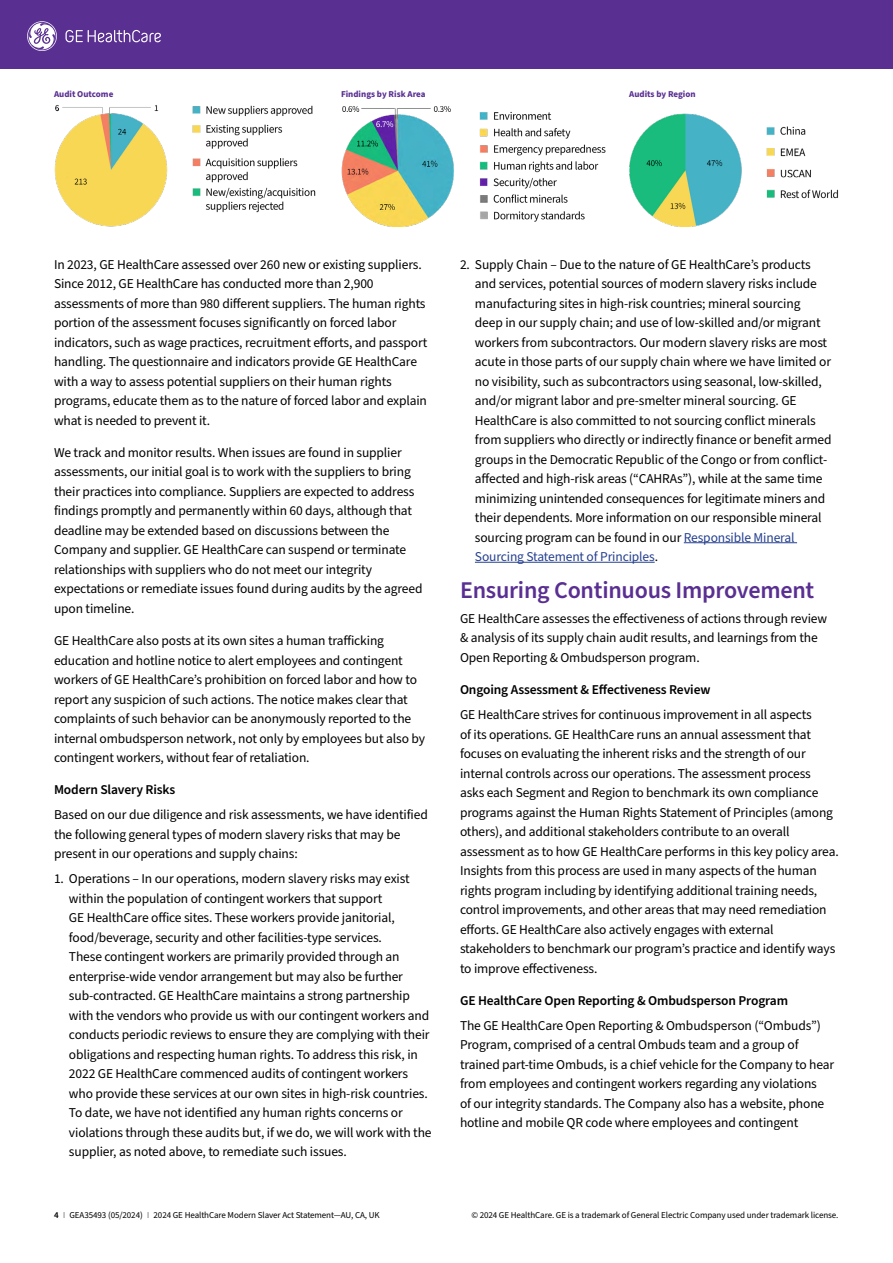
<style>
.page{position:relative;width:893px;height:1263px;background:#fff}
.page>*{position:absolute;margin:0;border:0;box-sizing:border-box;transform-origin:0 0}
.t1{font:600 24px "Source Sans Pro";letter-spacing:-.01em;color:#5a2f92}
.t2{font:13.5px/19.5px "Source Sans Pro";letter-spacing:-.01em;color:#000}
.t3{font:600 13.5px "Source Sans Pro";letter-spacing:-.01em;color:#000}
.t4{font:9px "Source Sans Pro";letter-spacing:-.01em;color:#000}
.t5{font:700 9px "Source Sans Pro";color:#5a2f92}
.s1{color:#25408f}
.s2{font-weight:600}
.s3{font-weight:300}
</style>
<div class="page">
<div style="left:0;top:0;width:893px;height:68px;background:#5a2f92"></div>
<svg style="left:27px;top:21px;width:134px;height:30px"></svg>
<img style="left:54px;top:105px;width:262px;height:121px">
<img style="left:341px;top:106px;width:265px;height:120px">
<img style="left:629px;top:113px;width:210px;height:113px">
<hr style="left:684px;top:542px;width:113px;height:1px;background:#25408f">
<hr style="left:475px;top:562px;width:180px;height:1px;background:#25408f">
<p class="t5" style="left:54px;top:88px;width:61px">Audit Outcome</p>
<p class="t5" style="left:341px;top:88px;width:86px">Findings by Risk Area</p>
<p class="t5" style="left:629px;top:88px;width:68px">Audits by Region</p>
<p class="t2" style="left:54px;top:255px;width:375px">In 2023, GE HealthCare assessed over 260 new or existing suppliers.<br>Since 2012, GE HealthCare has conducted more than 2,900 assessments of more than 980 different suppliers. The human rights portion of the assessment focuses significantly on forced labor indicators, such as wage practices, recruitment efforts, and passport handling. The questionnaire and indicators provide GE HealthCare with a way to assess potential suppliers on their human rights programs, educate them as to the nature of forced labor and explain what is needed to prevent it.</p>
<p class="t2" style="left:54px;top:443px;width:370px">We track and monitor results. When issues are found in supplier assessments, our initial goal is to work with the suppliers to bring their practices into compliance. Suppliers are expected to address findings promptly and permanently within 60 days, although that deadline may be extended based on discussions between the Company and supplier. GE HealthCare can suspend or terminate relationships with suppliers who do not meet our integrity expectations or remediate issues found during audits by the agreed upon timeline.</p>
<p class="t2" style="left:54px;top:631px;width:373px">GE HealthCare also posts at its own sites a human trafficking education and hotline notice to alert employees and contingent workers of GE HealthCare’s prohibition on forced labor and how to report any suspicion of such actions. The notice makes clear that complaints of such behavior can be anonymously reported to the internal ombudsperson network, not only by employees but also by contingent workers, without fear of retaliation.</p>
<p class="t3" style="left:54px;top:781px;width:123px">Modern Slavery Risks</p>
<p class="t2" style="left:54px;top:805px;width:375px">Based on our due diligence and risk assessments, we have identified the following general types of modern slavery risks that may be present in our operations and supply chains:</p>
<p class="t2" style="left:69px;top:869px;width:364px;text-indent:-15px">1. Operations – In our operations, modern slavery risks may exist within the population of contingent workers that support<br>GE HealthCare office sites. These workers provide janitorial, food/beverage, security and other facilities-type services.<br>These contingent workers are primarily provided through an enterprise-wide vendor arrangement but may also be further sub-contracted. GE HealthCare maintains a strong partnership with the vendors who provide us with our contingent workers and conducts periodic reviews to ensure they are complying with their obligations and respecting human rights. To address this risk, in 2022 GE HealthCare commenced audits of contingent workers who provide these services at our own sites in high-risk countries.<br>To date, we have not identified any human rights concerns or violations through these audits but, if we do, we will work with the supplier, as noted above, to remediate such issues.</p>
<p class="t2" style="left:475px;top:255px;width:358px;text-indent:-15px">2. Supply Chain – Due to the nature of GE HealthCare’s products and services, potential sources of modern slavery risks include manufacturing sites in high-risk countries; mineral sourcing deep in our supply chain; and use of low-skilled and/or migrant workers from subcontractors. Our modern slavery risks are most acute in those parts of our supply chain where we have limited or no visibility, such as subcontractors using seasonal, low-skilled, and/or migrant labor and pre-smelter mineral sourcing. GE HealthCare is also committed to not sourcing conflict minerals from suppliers who directly or indirectly finance or benefit armed groups in the Democratic Republic of the Congo or from conflict&shy;affected and high-risk areas (“CAHRAs”), while at the same time minimizing unintended consequences for legitimate miners and their dependents. More information on our responsible mineral sourcing program can be found in our <span class="s1">Responsible Mineral Sourcing Statement of Principles</span>.</p>
<h1 class="t1" style="left:460px;top:574px;width:356px">Ensuring Continuous Improvement</h1>
<p class="t2" style="left:460px;top:609px;width:369px">GE HealthCare assesses the effectiveness of actions through review &amp; analysis of its supply chain audit results, and learnings from the<br>Open Reporting &amp; Ombudsperson program.</p>
<p class="t3" style="left:460px;top:681px;width:252px">Ongoing Assessment &amp; Effectiveness Review</p>
<p class="t2" style="left:460px;top:705px;width:380px">GE HealthCare strives for continuous improvement in all aspects<br>of its operations. GE HealthCare runs an annual assessment that focuses on evaluating the inherent risks and the strength of our internal controls across our operations. The assessment process asks each Segment and Region to benchmark its own compliance programs against the Human Rights Statement of Principles (among others), and additional stakeholders contribute to an overall assessment as to how GE HealthCare performs in this key policy area.<br>Insights from this process are used in many aspects of the human rights program including by identifying additional training needs, control improvements, and other areas that may need remediation efforts. GE HealthCare also actively engages with external stakeholders to benchmark our program’s practice and identify ways to improve effectiveness.</p>
<p class="t3" style="left:460px;top:991px;width:330px">GE HealthCare Open Reporting &amp; Ombudsperson Program</p>
<p class="t2" style="left:460px;top:1016px;width:376px">The GE HealthCare Open Reporting &amp; Ombudsperson (“Ombuds”)<br>Program, comprised of a central Ombuds team and a group of trained part-time Ombuds, is a chief vehicle for the Company to hear from employees and contingent workers regarding any violations<br>of our integrity standards. The Company also has a website, phone hotline and mobile QR code where employees and contingent</p>
<p class="t4" style="left:54px;top:1209px;width:327px"><span class="s2">4</span> <span class="s3">I</span> GEA35493 (05/2024) <span class="s3">I</span> 2024 GE HealthCare Modern Slaver Act Statement—AU, CA, UK</p>
<p class="t4" style="left:471px;top:1209px;width:369px">© 2024 GE HealthCare. GE is a trademark of General Electric Company used under trademark license.</p>
</div>
